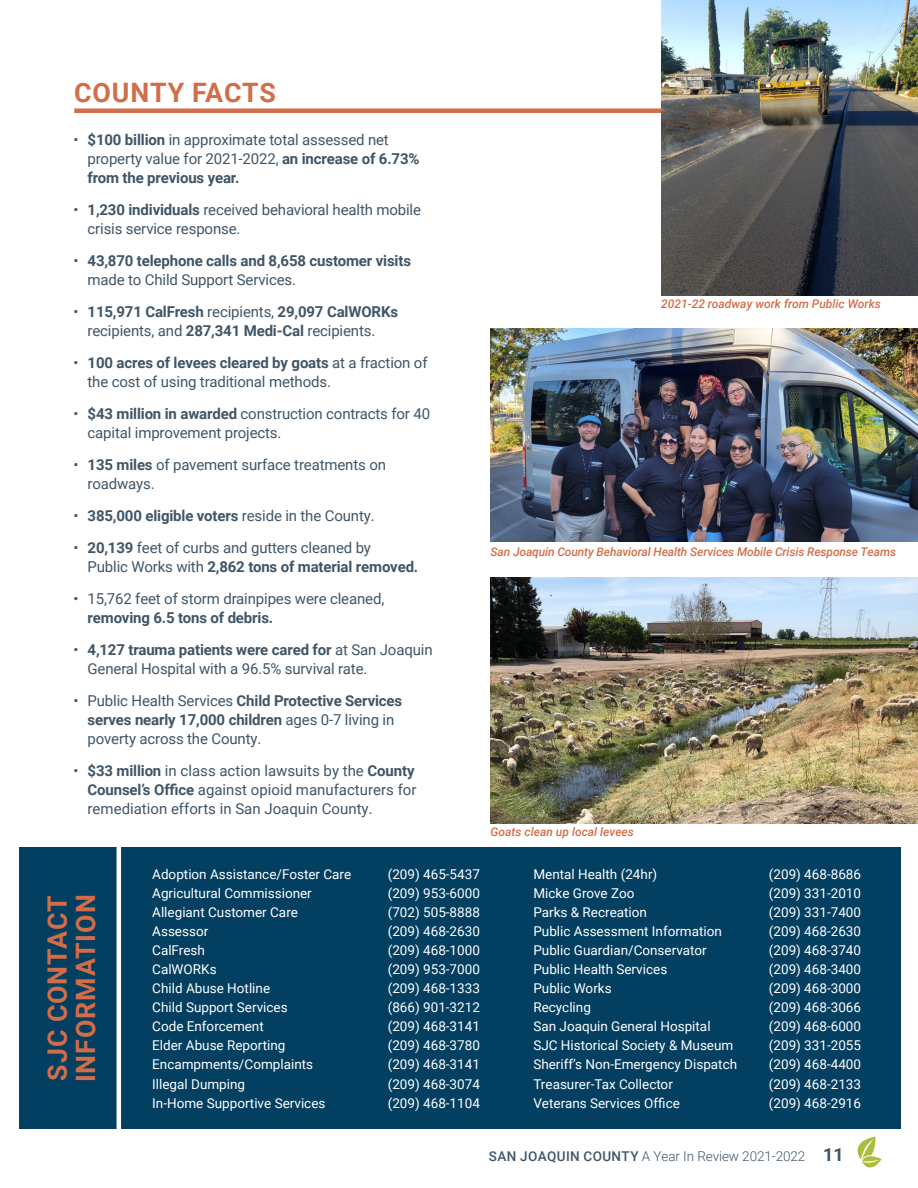
<style>
.page{position:relative;width:918px;height:1188px;background:#fff}
.page>*{position:absolute;margin:0;border:0;box-sizing:border-box;transform-origin:0 0}
.t1{font:700 26.7px/28.2px "Roboto";letter-spacing:.035em;color:#d26d49}
.t2{font:15px/18.8px "Roboto";letter-spacing:-.01em;color:#405566}
.t3{font:700 15px/18.8px "Roboto";letter-spacing:-.01em;color:#405566}
.t4{font:13.5px "Roboto";color:#fff}
.t5{font:300 13.5px "Roboto";letter-spacing:-.005em;color:#405566}
.t6{font:italic 500 12px "Roboto";letter-spacing:-.01em;color:#d26d49}
.s1{font-weight:700}
.s2{font-weight:400}
.s3{font-weight:500}
.s4{font-weight:700;font-size:18px}
</style>
<div class="page">
<svg style="left:857px;top:1137px;width:25px;height:31px"></svg>
<div style="left:19px;top:848px;width:882px;height:281px;background:#033f60"></div>
<div style="left:74px;top:108px;width:770px;height:5px;background:#d26d49"></div>
<img style="left:491px;top:577px;width:427px;height:247px">
<img style="left:491px;top:328px;width:427px;height:214px">
<hr style="left:117px;top:843px;width:4px;height:302px;background:#fff">
<img style="left:661px;top:0;width:257px;height:296px">
<p class="t1" style="left:74px;top:78px;width:203px">COUNTY FACTS</p>
<p class="t2" style="left:88px;top:130px;width:334px;text-indent:-14px">• <span class="s1">$100 billion</span> in approximate total assessed net property value for 2021-2022, <span class="s1">an increase of 6.73% from the previous year.</span></p>
<p class="t2" style="left:88px;top:200px;width:335px;text-indent:-14px">• <span class="s1">1,230 individuals</span> received behavioral health mobile crisis service response.</p>
<p class="t3" style="left:88px;top:251px;width:325px;text-indent:-14px"><span class="s2">•</span> 43,870 telephone calls and 8,658 customer visits <span class="s2">made to Child Support Services.</span></p>
<p class="t3" style="left:74px;top:302px;width:326px;text-align:center"><span class="s2">•</span> 115,971 CalFresh <span class="s2">recipients,</span> 29,097 CalWORKs <span class="s2">recipients, and</span> 287,341 Medi-Cal <span class="s2">recipients.</span></p>
<p class="t2" style="left:88px;top:353px;width:341px;text-indent:-14px">• <span class="s1">100 acres of levees cleared by goats</span> at a fraction of the cost of using traditional methods.</p>
<p class="t2" style="left:88px;top:404px;width:344px;text-indent:-14px">• <span class="s1">$43 million in awarded</span> construction contracts for 40 capital improvement projects.</p>
<p class="t2" style="left:88px;top:455px;width:300px;text-indent:-14px">• <span class="s1">135 miles</span> of pavement surface treatments on roadways.</p>
<p class="t3" style="left:74px;top:506px;width:303px"><span class="s2">•</span> 385,000 eligible voters <span class="s2">reside in the County.</span></p>
<p class="t2" style="left:88px;top:538px;width:332px;text-indent:-14px">• <span class="s1">20,139</span> feet of curbs and gutters cleaned by<br>Public Works with <span class="s1">2,862 tons of material removed.</span></p>
<p class="t2" style="left:88px;top:589px;width:298px;text-indent:-14px">• 15,762 feet of storm drainpipes were cleaned, <span class="s1">removing 6.5 tons of debris.</span></p>
<p class="t2" style="left:88px;top:640px;width:347px;text-indent:-14px">• <span class="s1">4,127 trauma patients were cared for</span> at San Joaquin<br>General Hospital with a 96.5% survival rate.</p>
<p class="t2" style="left:88px;top:691px;width:316px;text-indent:-14px">• Public Health Services <span class="s1">Child Protective Services serves nearly 17,000 children</span> ages 0-7 living in poverty across the County.</p>
<p class="t2" style="left:88px;top:761px;width:330px;text-indent:-14px">• <span class="s1">$33 million</span> in class action lawsuits by the <span class="s1">County<br>Counsel’s Office</span> against opioid manufacturers for remediation efforts in San Joaquin County.</p>
<p class="t6" style="left:661px;top:296px;width:221px">2021-22 roadway work from Public Works</p>
<p class="t6" style="left:491px;top:543px;width:407px">San Joaquin County Behavioral Health Services Mobile Crisis Response Teams</p>
<p class="t6" style="left:491px;top:824px;width:145px">Goats clean up local levees</p>
<p class="t1" style="left:42px;top:1082px;width:189px;rotate:-90deg">SJC CONTACT<br>INFORMATION</p>
<p class="t4" style="left:152px;top:865px;width:201px">Adoption Assistance/Foster Care</p>
<p class="t4" style="left:388px;top:865px;width:94px">(209) 465-5437</p>
<p class="t4" style="left:152px;top:884px;width:161px">Agricultural Commissioner</p>
<p class="t4" style="left:388px;top:884px;width:94px">(209) 953-6000</p>
<p class="t4" style="left:152px;top:903px;width:147px">Allegiant Customer Care</p>
<p class="t4" style="left:388px;top:903px;width:94px">(702) 505-8888</p>
<p class="t4" style="left:152px;top:922px;width:58px">Assessor</p>
<p class="t4" style="left:388px;top:922px;width:94px">(209) 468-2630</p>
<p class="t4" style="left:152px;top:941px;width:54px">CalFresh</p>
<p class="t4" style="left:388px;top:941px;width:94px">(209) 468-1000</p>
<p class="t4" style="left:152px;top:960px;width:66px">CalWORKs</p>
<p class="t4" style="left:388px;top:960px;width:94px">(209) 953-7000</p>
<p class="t4" style="left:152px;top:979px;width:119px">Child Abuse Hotline</p>
<p class="t4" style="left:388px;top:979px;width:94px">(209) 468-1333</p>
<p class="t4" style="left:152px;top:998px;width:137px">Child Support Services</p>
<p class="t4" style="left:388px;top:998px;width:94px">(866) 901-3212</p>
<p class="t4" style="left:152px;top:1017px;width:113px">Code Enforcement</p>
<p class="t4" style="left:388px;top:1017px;width:94px">(209) 468-3141</p>
<p class="t4" style="left:152px;top:1036px;width:135px">Elder Abuse Reporting</p>
<p class="t4" style="left:388px;top:1036px;width:94px">(209) 468-3780</p>
<p class="t4" style="left:152px;top:1055px;width:162px">Encampments/Complaints</p>
<p class="t4" style="left:388px;top:1055px;width:94px">(209) 468-3141</p>
<p class="t4" style="left:152px;top:1074px;width:94px">Illegal Dumping</p>
<p class="t4" style="left:388px;top:1074px;width:94px">(209) 468-3074</p>
<p class="t4" style="left:152px;top:1093px;width:175px">In-Home Supportive Services</p>
<p class="t4" style="left:388px;top:1093px;width:94px">(209) 468-1104</p>
<p class="t4" style="left:533px;top:865px;width:125px">Mental Health (24hr)</p>
<p class="t4" style="left:769px;top:865px;width:94px">(209) 468-8686</p>
<p class="t4" style="left:533px;top:884px;width:103px">Micke Grove Zoo</p>
<p class="t4" style="left:769px;top:884px;width:94px">(209) 331-2010</p>
<p class="t4" style="left:533px;top:903px;width:115px">Parks &amp; Recreation</p>
<p class="t4" style="left:769px;top:903px;width:94px">(209) 331-7400</p>
<p class="t4" style="left:533px;top:922px;width:190px">Public Assessment Information</p>
<p class="t4" style="left:769px;top:922px;width:94px">(209) 468-2630</p>
<p class="t4" style="left:533px;top:941px;width:175px">Public Guardian/Conservator</p>
<p class="t4" style="left:769px;top:941px;width:94px">(209) 468-3740</p>
<p class="t4" style="left:533px;top:960px;width:135px">Public Health Services</p>
<p class="t4" style="left:769px;top:960px;width:94px">(209) 468-3400</p>
<p class="t4" style="left:533px;top:979px;width:80px">Public Works</p>
<p class="t4" style="left:769px;top:979px;width:94px">(209) 468-3000</p>
<p class="t4" style="left:533px;top:998px;width:59px">Recycling</p>
<p class="t4" style="left:769px;top:998px;width:94px">(209) 468-3066</p>
<p class="t4" style="left:533px;top:1017px;width:179px">San Joaquin General Hospital</p>
<p class="t4" style="left:769px;top:1017px;width:94px">(209) 468-6000</p>
<p class="t4" style="left:533px;top:1036px;width:201px">SJC Historical Society &amp; Museum</p>
<p class="t4" style="left:769px;top:1036px;width:94px">(209) 331-2055</p>
<p class="t4" style="left:533px;top:1055px;width:205px">Sheriff’s Non-Emergency Dispatch</p>
<p class="t4" style="left:769px;top:1055px;width:94px">(209) 468-4400</p>
<p class="t4" style="left:533px;top:1074px;width:141px">Treasurer-Tax Collector</p>
<p class="t4" style="left:769px;top:1074px;width:94px">(209) 468-2133</p>
<p class="t4" style="left:533px;top:1093px;width:148px">Veterans Services Office</p>
<p class="t4" style="left:769px;top:1093px;width:94px">(209) 468-2916</p>
<p class="t5" style="left:489px;top:1147px;width:356px"><span class="s3">SAN JOAQUIN COUNTY</span> A Year In Review 2021-2022 <span class="s4">11</span></p>
</div>
